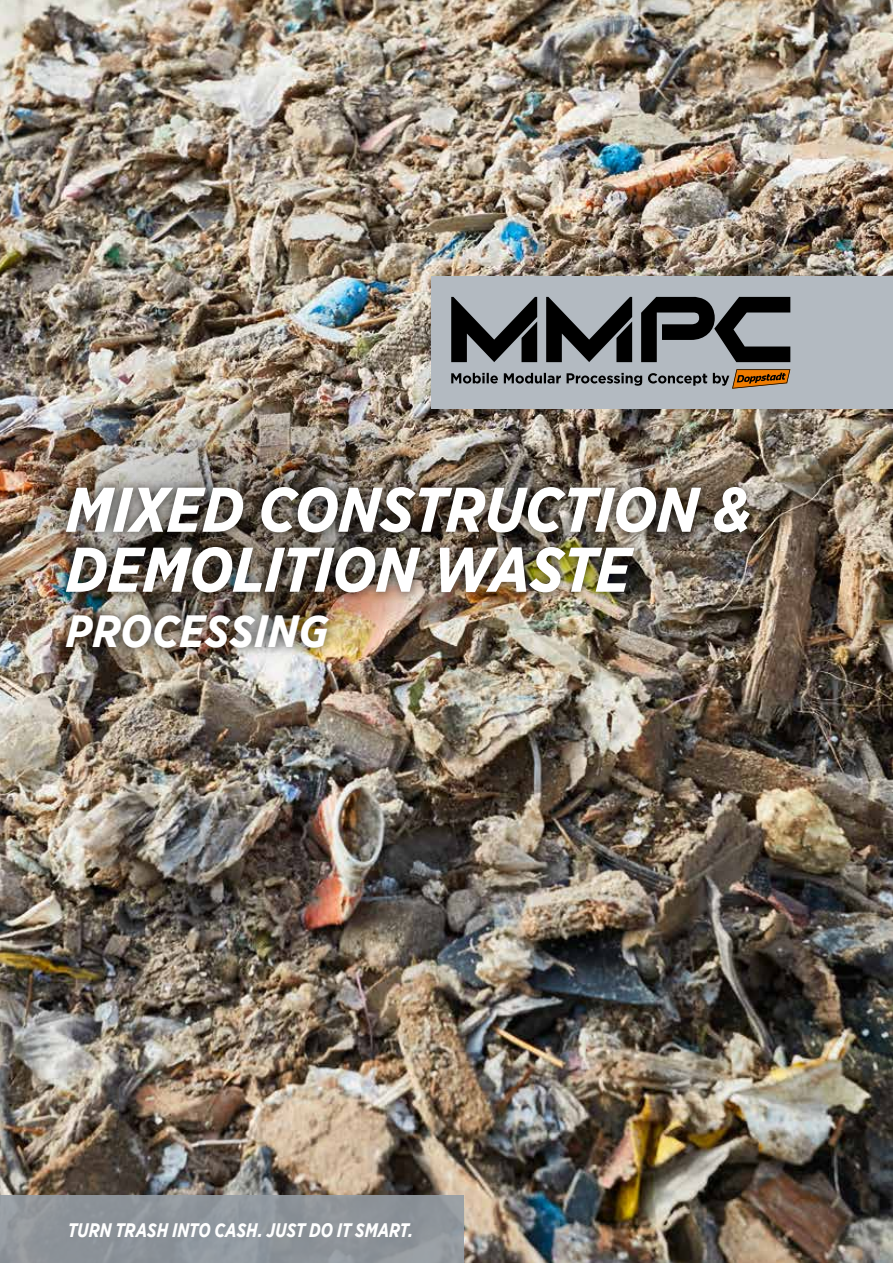
<style>
.page{position:relative;width:893px;height:1263px;background:#fff}
.page>*{position:absolute;margin:0;border:0;box-sizing:border-box;transform-origin:0 0}
.t1{font:italic 700 63px/60px "Gotham Narrow";letter-spacing:-.01em;color:#fff}
.t2{font:italic 700 45px "Gotham Narrow";letter-spacing:.005em;color:#fff}
.t3{font:italic 700 19.5px "Gotham Narrow";letter-spacing:-.005em;color:#fff;scale:.9 1}
</style>
<div class="page">
<img style="left:0;top:0;width:893px;height:1263px">
<div style="left:432px;top:276px;width:461px;height:133px;background:#b3bac1"></div>
<svg style="left:451px;top:297px;width:86px;height:65px"></svg>
<svg style="left:546px;top:297px;width:86px;height:65px"></svg>
<svg style="left:641px;top:297px;width:149px;height:65px"></svg>
<svg style="left:451px;top:369px;width:339px;height:20px"></svg>
<div style="left:0;top:1195px;width:463px;height:68px;background:linear-gradient(to right,#8f959b,#8f959b)"></div>
<img style="left:8px;top:399px;width:504px;height:255px;border-radius:50%">
<div style="left:55px;top:476px;width:705px;height:182px;background:#000;opacity:.75"></div>
<p class="t1" style="left:66px;top:479px;width:687px">MIXED CONSTRUCTION &amp;<br>DEMOLITION WASTE</p>
<p class="t2" style="left:66px;top:602px;width:264px">PROCESSING</p>
<p class="t3" style="left:68px;top:1217px;width:385px">TURN TRASH INTO CASH. JUST DO IT SMART.</p>
</div>
